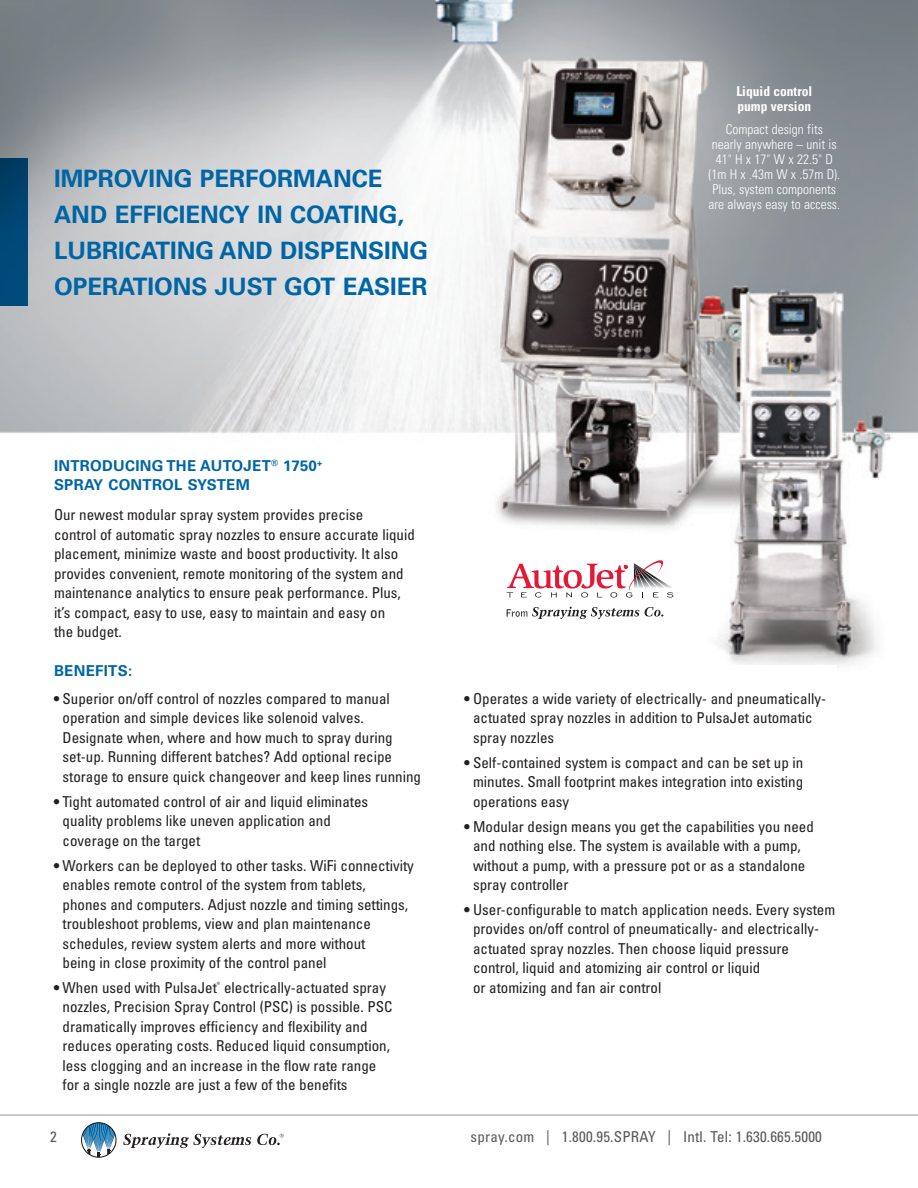
<style>
.page{position:relative;width:918px;height:1188px;background:#fff}
.page>*{position:absolute;margin:0;border:0;box-sizing:border-box;transform-origin:0 0}
.Headline{font:700 24px/36px "Univers LT Pro 65";color:#0065a4}
.body{font:condensed 15px/19.5px "Univers LT Pro";color:#231f20}
.t1{font:condensed 15px "Univers LT Pro";letter-spacing:.015em;color:#57585a}
.subhead{font:700 15px/19.5px "Univers LT Pro 65";letter-spacing:.02em;color:#0065a4}
.body-2{font:700 15px "Univers LT Pro 65";letter-spacing:.02em;color:#0065a4}
.gray_caption{font:300 condensed 13.5px/15px "Univers LT Pro";color:#fff;text-align:center}
.gray_caption-2{font:700 condensed 13.5px/15px "Univers LT Pro";color:#fff}
</style>
<div class="page">
<img style="left:0;top:0;width:918px;height:1149px">
<div style="left:0;top:158px;width:28px;height:148px;background:linear-gradient(to bottom,#003c64,#004e82)"></div>
<svg style="left:645px;top:607px;width:18px;height:10px"></svg>
<svg style="left:507px;top:607px;width:132px;height:12px"></svg>
<svg style="left:507px;top:559px;width:166px;height:39px"></svg>
<div style="left:54px;top:665px;width:783px;height:443px;background:#fff"></div>
<hr style="left:0;top:1115px;width:918px;height:1px;background:#939598">
<svg style="left:81px;top:1122px;width:36px;height:36px"></svg>
<svg style="left:123px;top:1133px;width:128px;height:15px"></svg>
<svg style="left:257px;top:1134px;width:27px;height:11px"></svg>
<p class="Headline" style="left:54px;top:159px;width:376px">IMPROVING PERFORMANCE<br>AND EFFICIENCY IN COATING,<br>LUBRICATING AND DISPENSING<br>OPERATIONS JUST GOT EASIER</p>
<p class="gray_caption-2" style="left:736px;top:83px;width:78px">Liquid control pump version</p>
<p class="gray_caption" style="left:708px;top:121px;width:133px">Compact design fits<br>nearly anywhere – unit is<br>41" H x 17" W x 22.5" D (1m H x .43m W x .57m D).<br>Plus, system components are always easy to access.</p>
<p class="subhead" style="left:54px;top:455px;width:270px">INTRODUCING THE AUTOJET<sup>®</sup> 1750<sup>+<br></sup>SPRAY CONTROL SYSTEM</p>
<p class="body" style="left:54px;top:505px;width:362px">Our newest modular spray system provides precise<br>control of automatic spray nozzles to ensure accurate liquid placement, minimize waste and boost productivity. It also provides convenient, remote monitoring of the system and maintenance analytics to ensure peak performance. Plus, it’s compact, easy to use, easy to maintain and easy on<br>the budget.</p>
<p class="body-2" style="left:54px;top:660px;width:80px">BENEFITS:</p>
<p class="body" style="left:63px;top:688px;width:360px;text-indent:-9px">• Superior on/off control of nozzles compared to manual operation and simple devices like solenoid valves.<br>Designate when, where and how much to spray during set-up. Running different batches? Add optional recipe storage to ensure quick changeover and keep lines running</p>
<p class="body" style="left:63px;top:791px;width:307px;text-indent:-9px">• Tight automated control of air and liquid eliminates quality problems like uneven application and coverage on the target</p>
<p class="body" style="left:63px;top:855px;width:353px;text-indent:-9px">• Workers can be deployed to other tasks. WiFi connectivity enables remote control of the system from tablets,<br>phones and computers. Adjust nozzle and timing settings, troubleshoot problems, view and plan maintenance schedules, review system alerts and more without<br>being in close proximity of the control panel</p>
<p class="body" style="left:63px;top:977px;width:331px;text-indent:-9px">• When used with PulsaJet<sup>®</sup> electrically-actuated spray nozzles, Precision Spray Control (PSC) is possible. PSC dramatically improves efficiency and flexibility and reduces operating costs. Reduced liquid consumption, less clogging and an increase in the flow rate range for a single nozzle are just a few of the benefits</p>
<p class="body" style="left:473px;top:688px;width:355px;text-indent:-9px">• Operates a wide variety of electrically- and pneumatically&shy;actuated spray nozzles in addition to PulsaJet automatic spray nozzles</p>
<p class="body" style="left:473px;top:752px;width:332px;text-align:justify;text-indent:-9px">• Self-contained system is compact and can be set up in minutes. Small footprint makes integration into existing operations easy</p>
<p class="body" style="left:473px;top:816px;width:342px;text-indent:-9px">• Modular design means you get the capabilities you need and nothing else. The system is available with a pump, without a pump, with a pressure pot or as a standalone spray controller</p>
<p class="body" style="left:473px;top:899px;width:364px;text-indent:-9px">• User-configurable to match application needs. Every system provides on/off control of pneumatically- and electrically&shy;actuated spray nozzles. Then choose liquid pressure control, liquid and atomizing air control or liquid<br>or atomizing and fan air control</p>
<p class="t1" style="left:50px;top:1128px;width:8px">2</p>
<p class="t1" style="left:471px;top:1128px;width:353px">spray.com | 1.800.95.SPRAY | Intl. Tel: 1.630.665.5000</p>
</div>
